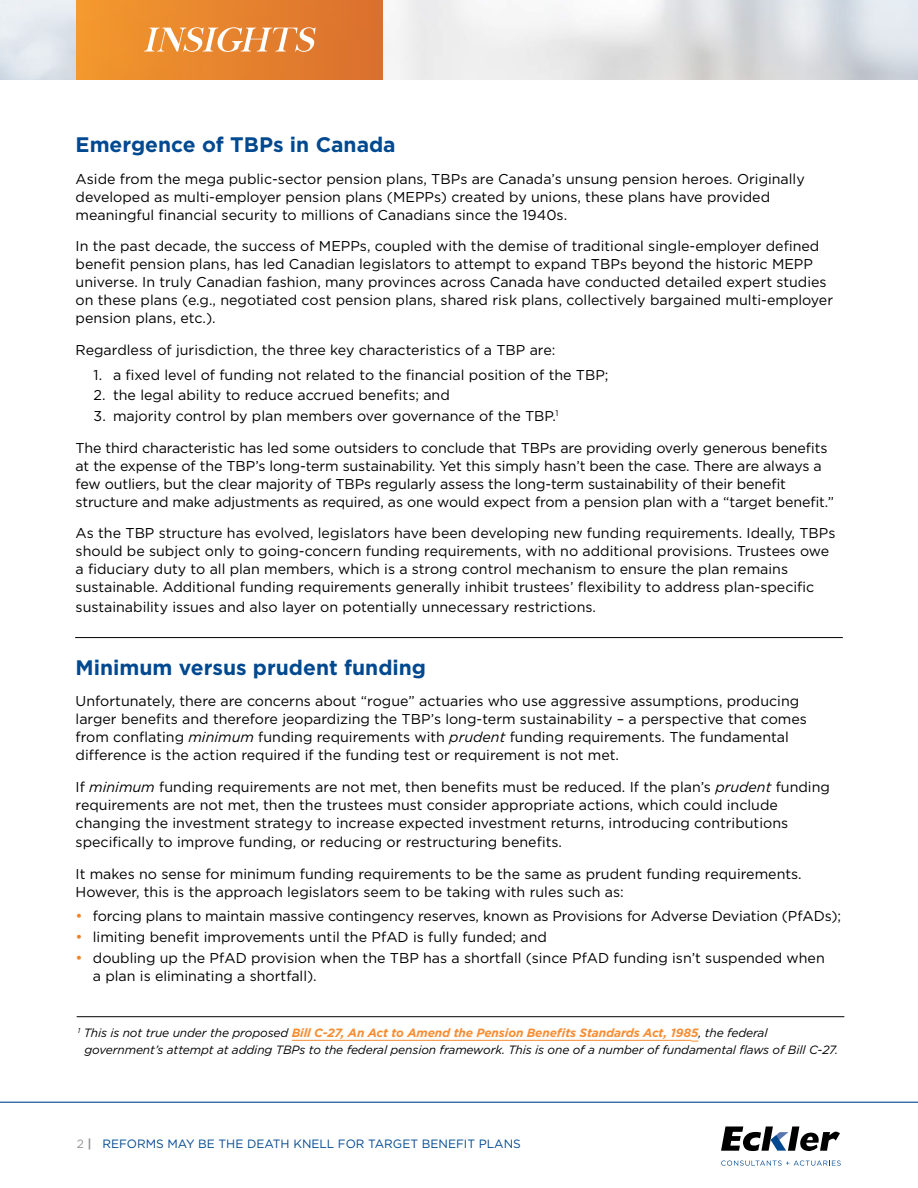
<style>
.page{position:relative;width:918px;height:1188px;background:#fff}
.page>*{position:absolute;margin:0;border:0;box-sizing:border-box;transform-origin:0 0}
.body_heads{font:700 21px "Gotham";color:#004990}
.body{font:14.25px/18px "Gotham";color:#000}
.body_bullets{font:14.25px "Gotham";color:#000}
.t1{font:italic 12px/16.5px "Gotham";letter-spacing:-.01em;color:#000}
.t2{font:12px "Gotham";color:#004990}
.s1{font-style:italic}
.s2{font-size:15px;color:#f58220}
.s3{font-weight:700;color:#f78d33}
.s4{color:#939598}
.s5{font-weight:700;color:#939598}
</style>
<div class="page">
<svg style="left:721px;top:1126px;width:119px;height:25px"></svg>
<svg style="left:721px;top:1161px;width:120px;height:5px"></svg>
<hr style="left:0;top:1102px;width:918px;height:1px;background:#004990">
<div style="left:76px;top:0;width:307px;height:80px;background:linear-gradient(to right,#f3992d,#da6f2e)"></div>
<svg style="left:144px;top:27px;width:172px;height:25px"></svg>
<hr style="left:75px;top:637px;width:768px;height:1px;background:#000">
<hr style="left:77px;top:1016px;width:767px;height:1px;background:#000">
<hr style="left:292px;top:1040px;width:399px;height:1px;background:#f78d33">
<p class="body_heads" style="left:76px;top:133px;width:322px">Emergence of TBPs in Canada</p>
<p class="body" style="left:76px;top:170px;width:731px">Aside from the mega public-sector pension plans, TBPs are Canada’s unsung pension heroes. Originally developed as multi-employer pension plans (MEPPs) created by unions, these plans have provided meaningful financial security to millions of Canadians since the 1940s.</p>
<p class="body" style="left:76px;top:237px;width:759px">In the past decade, the success of MEPPs, coupled with the demise of traditional single-employer defined benefit pension plans, has led Canadian legislators to attempt to expand TBPs beyond the historic MEPP universe. In truly Canadian fashion, many provinces across Canada have conducted detailed expert studies on these plans (e.g., negotiated cost pension plans, shared risk plans, collectively bargained multi-employer pension plans, etc.).</p>
<p class="body" style="left:76px;top:341px;width:481px">Regardless of jurisdiction, the three key characteristics of a TBP are:</p>
<p class="body_bullets" style="left:94px;top:367px;width:517px">1. a fixed level of funding not related to the financial position of the TBP;</p>
<p class="body_bullets" style="left:94px;top:387px;width:358px">2. the legal ability to reduce accrued benefits; and</p>
<p class="body_bullets" style="left:94px;top:408px;width:466px">3. majority control by plan members over governance of the TBP.<sup>1</sup></p>
<p class="body" style="left:76px;top:438px;width:760px">The third characteristic has led some outsiders to conclude that TBPs are providing overly generous benefits at the expense of the TBP’s long-term sustainability. Yet this simply hasn’t been the case. There are always a few outliers, but the clear majority of TBPs regularly assess the long-term sustainability of their benefit structure and make adjustments as required, as one would expect from a pension plan with a “target benefit.”</p>
<p class="body" style="left:76px;top:524px;width:761px">As the TBP structure has evolved, legislators have been developing new funding requirements. Ideally, TBPs should be subject only to going-concern funding requirements, with no additional provisions. Trustees owe a fiduciary duty to all plan members, which is a strong control mechanism to ensure the plan remains sustainable. Additional funding requirements generally inhibit trustees’ flexibility to address plan-specific</p>
<p class="body" style="left:76px;top:597px;width:522px">sustainability issues and also layer on potentially unnecessary restrictions.</p>
<p class="body_heads" style="left:76px;top:655px;width:352px">Minimum versus prudent funding</p>
<p class="body" style="left:76px;top:692px;width:733px">Unfortunately, there are concerns about “rogue” actuaries who use aggressive assumptions, producing larger benefits and therefore jeopardizing the TBP’s long-term sustainability – a perspective that comes from conflating <span class="s1">minimum</span> funding requirements with <span class="s1">prudent</span> funding requirements. The fundamental difference is the action required if the funding test or requirement is not met.</p>
<p class="body" style="left:76px;top:777px;width:756px">If <span class="s1">minimum</span> funding requirements are not met, then benefits must be reduced. If the plan’s <span class="s1">prudent</span> funding requirements are not met, then the trustees must consider appropriate actions, which could include changing the investment strategy to increase expected investment returns, introducing contributions</p>
<p class="body" style="left:76px;top:833px;width:488px">specifically to improve funding, or reducing or restructuring benefits.</p>
<p class="body" style="left:76px;top:864px;width:728px">It makes no sense for minimum funding requirements to be the same as prudent funding requirements.<br>However, this is the approach legislators seem to be taking with rules such as:</p>
<p class="body" style="left:76px;top:907px;width:767px"><span class="s2">•</span> forcing plans to maintain massive contingency reserves, known as Provisions for Adverse Deviation (PfADs);</p>
<p class="body" style="left:76px;top:928px;width:473px"><span class="s2">•</span> limiting benefit improvements until the PfAD is fully funded; and</p>
<p class="body" style="left:93px;top:948px;width:733px;text-indent:-17px"><span class="s2">•</span> doubling up the PfAD provision when the TBP has a shortfall (since PfAD funding isn’t suspended when a plan is eliminating a shortfall).</p>
<p class="t1" style="left:85px;top:1025px;width:755px;text-indent:-7px"><sup>1</sup> This is not true under the proposed <span class="s3">Bill C-27, An Act to Amend the Pension Benefits Standards Act, 1985</span>, the federal government’s attempt at adding TBPs to the federal pension framework. This is one of a number of fundamental flaws of Bill C-27.</p>
<p class="t2" style="left:77px;top:1137px;width:446px"><span class="s4">2</span> <span class="s5">|</span> REFORMS MAY BE THE DEATH KNELL FOR TARGET BENEFIT PLANS</p>
</div>
